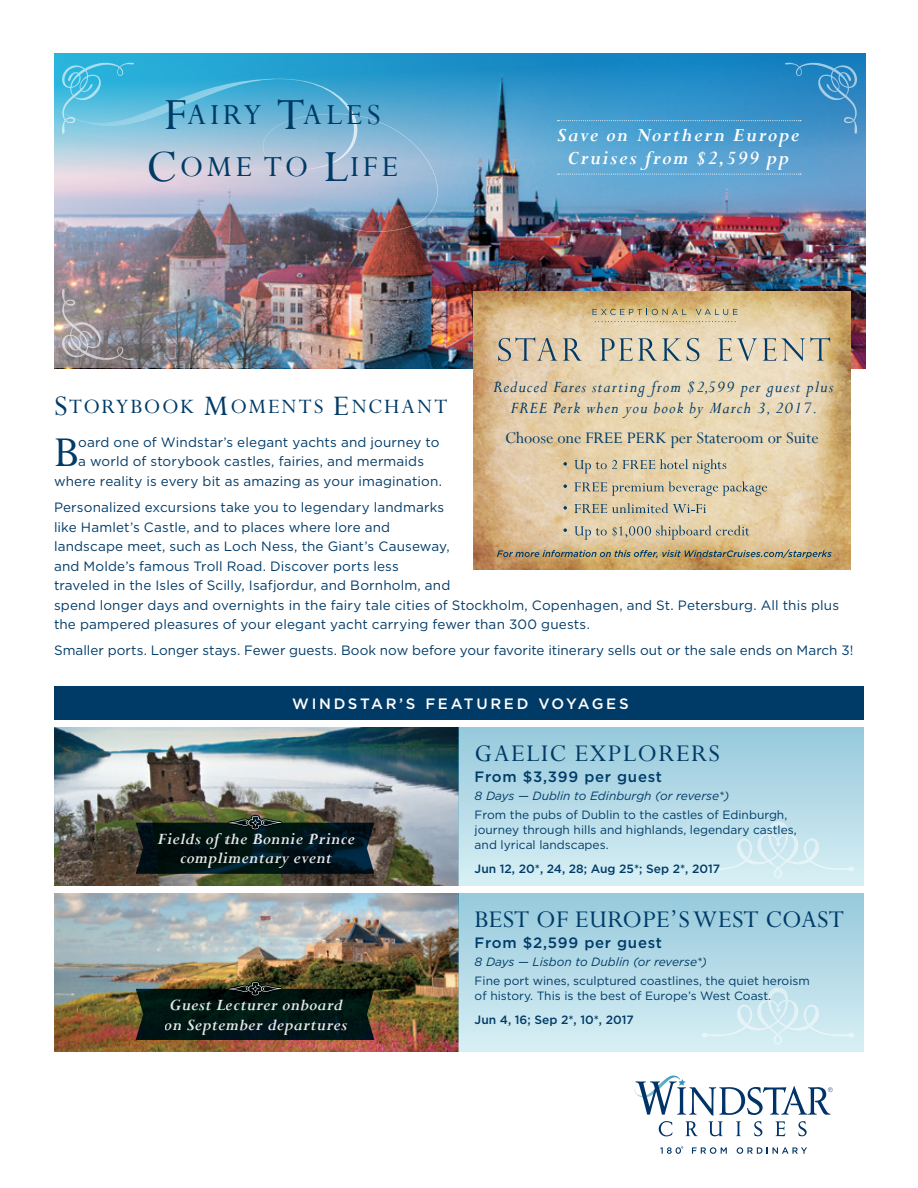
<style>
.page{position:relative;width:918px;height:1188px;background:#fff}
.page>*{position:absolute;margin:0;border:0;box-sizing:border-box;transform-origin:0 0}
.t1{font:47.55px "Perpetua";color:#003b68}
.t2{font:32.55px/51.8px "Perpetua";letter-spacing:.12em;color:#003b68;text-align:center}
.t3{font:27px "Perpetua Std";letter-spacing:.01em;color:#003b68}
.t4{font:27px "Perpetua Std";letter-spacing:.05em;color:#003b68}
.t5{font:22.95px "Perpetua Std";letter-spacing:.075em;color:#003b68}
.t6{font:italic 700 21px/23px "Perpetua";letter-spacing:.08em;color:#fff;text-align:center}
.t7{font:italic 700 18px/19.5px "Perpetua";letter-spacing:.02em;color:#fff;text-align:center}
.t8{font:italic 18px/21px "Perpetua";letter-spacing:.06em;color:#003b68;text-align:center}
.t9{font:18px "Perpetua";color:#003b68}
.t10{font:500 15px "Gotham";letter-spacing:.05em;color:#003b68}
.t11{font:500 15px "Gotham";letter-spacing:.18em;color:#fff}
.t12{font:13.5px/19.5px "Gotham";letter-spacing:.01em;color:#003b68}
.t13{font:12px/15px "Gotham";color:#003b68}
.t14{font:italic 12px "Gotham";color:#003b68}
.t15{font:500 12px "Gotham";color:#003b68}
.s1{font-size:49.8px}
.s2{font-size:31.8px}
</style>
<div class="page">
<div style="left:54px;top:686px;width:810px;height:34px;background:#003b68"></div>
<svg style="left:634px;top:1076px;width:199px;height:60px"></svg>
<svg style="left:660px;top:1146px;width:23px;height:8px"></svg>
<svg style="left:692px;top:1147px;width:35px;height:7px"></svg>
<svg style="left:737px;top:1147px;width:70px;height:7px"></svg>
<img style="left:54px;top:186px;width:812px;height:182px">
<svg style="left:54px;top:54px;width:812px;height:132px;background:#489dcb"></svg>
<svg style="left:54px;top:78px;width:384px;height:154px;background:#92b6d0"></svg>
<svg style="left:558px;top:174px;width:243px;height:1px"></svg>
<svg style="left:60px;top:62px;width:74px;height:72px;background:#5bc0e0"></svg>
<svg style="left:60px;top:289px;width:74px;height:72px;background:#968f91"></svg>
<svg style="left:558px;top:62px;width:301px;height:72px;background:#3290c8"></svg>
<img style="left:473px;top:291px;width:377px;height:279px">
<svg style="left:498px;top:337px;width:84px;height:24px;background:#bbb3a0"></svg>
<svg style="left:600px;top:338px;width:99px;height:23px;background:#b9b8a9"></svg>
<svg style="left:718px;top:338px;width:39px;height:23px"></svg>
<svg style="left:763px;top:337px;width:67px;height:24px;background:#c2bca6"></svg>
<svg style="left:594px;top:321px;width:143px;height:2px"></svg>
<svg style="left:593px;top:309px;width:93px;height:6px"></svg>
<svg style="left:696px;top:309px;width:41px;height:6px"></svg>
<svg style="left:497px;top:550px;width:335px;height:8px;background:#988e6f"></svg>
<svg style="left:563px;top:462px;width:4px;height:4px"></svg>
<svg style="left:575px;top:460px;width:42px;height:13px"></svg>
<svg style="left:623px;top:459px;width:103px;height:15px;background:#c6bea4"></svg>
<svg style="left:563px;top:484px;width:4px;height:4px"></svg>
<svg style="left:575px;top:482px;width:192px;height:14px;background:#c5bca1"></svg>
<svg style="left:563px;top:506px;width:4px;height:4px"></svg>
<svg style="left:575px;top:503px;width:131px;height:10px"></svg>
<svg style="left:563px;top:528px;width:4px;height:4px"></svg>
<svg style="left:575px;top:526px;width:174px;height:14px;background:#c4b99e"></svg>
<img style="left:54px;top:727px;width:404px;height:159px">
<div style="left:458px;top:727px;width:406px;height:159px;background:linear-gradient(to bottom,#96c9db,#d8eff5)"></div>
<svg style="left:702px;top:821px;width:152px;height:57px;background:#cce8ef"></svg>
<svg style="left:136px;top:813px;width:238px;height:61px;background:#11211e"></svg>
<img style="left:54px;top:894px;width:404px;height:158px">
<div style="left:458px;top:894px;width:406px;height:158px;background:linear-gradient(to bottom,#96c9db,#d8eff4)"></div>
<svg style="left:702px;top:988px;width:152px;height:57px;background:#cce8f0"></svg>
<svg style="left:136px;top:979px;width:238px;height:61px;background:#132119"></svg>
<p class="t2" style="left:146px;top:88px;width:253px"><span class="s1">F</span>AIRY <span class="s1">T</span>ALES<br><span class="s1">C</span>OME TO <span class="s1">L</span>IFE</p>
<p class="t6" style="left:557px;top:123px;width:244px">Save on Northern Europe<br>Cruises from $2,599 pp</p>
<p class="t8" style="left:493px;top:376px;width:342px">Reduced Fares starting from $2,599 per guest plus<br>FREE Perk when you book by March 3, 2017.</p>
<p class="t5" style="left:54px;top:395px;width:395px"><span class="s2">S</span>TORYBOOK <span class="s2">M</span>OMENTS <span class="s2">E</span>NCHANT</p>
<p class="t1" style="left:54px;top:423px;width:26px">B</p>
<p class="t12" style="left:78px;top:432px;width:363px">oard one of Windstar’s elegant yachts and journey to</p>
<p class="t9" style="left:505px;top:427px;width:315px">Choose one FREE PERK per Stateroom or Suite</p>
<p class="t12" style="left:78px;top:452px;width:347px">a world of storybook castles, fairies, and mermaids</p>
<p class="t12" style="left:54px;top:471px;width:390px">where reality is every bit as amazing as your imagination.</p>
<p class="t12" style="left:54px;top:497px;width:787px">Personalized excursions take you to legendary landmarks<br>like Hamlet’s Castle, and to places where lore and<br>landscape meet, such as Loch Ness, the Giant’s Causeway,<br>and Molde’s famous Troll Road. Discover ports less<br>traveled in the Isles of Scilly, Isafjordur, and Bornholm, and<br>spend longer days and overnights in the fairy tale cities of Stockholm, Copenhagen, and St. Petersburg. All this plus the pampered pleasures of your elegant yacht carrying fewer than 300 guests.</p>
<p class="t12" style="left:54px;top:641px;width:801px">Smaller ports. Longer stays. Fewer guests. Book now before your favorite itinerary sells out or the sale ends on March 3!</p>
<p class="t11" style="left:292px;top:694px;width:338px">WINDSTAR’S FEATURED VOYAGES</p>
<h3 class="t7" style="left:157px;top:829px;width:199px">Fields of the Bonnie Prince complimentary event</h3>
<h3 class="t7" style="left:165px;top:995px;width:184px;text-align:left">Guest Lecturer onboard on September departures</h3>
<p class="t4" style="left:475px;top:740px;width:247px">GAELIC EXPLORERS</p>
<p class="t10" style="left:475px;top:767px;width:189px">From $3,399 per guest</p>
<p class="t14" style="left:475px;top:788px;width:256px">8 Days — Dublin to Edinburgh (or reverse*)</p>
<p class="t13" style="left:475px;top:807px;width:324px">From the pubs of Dublin to the castles of Edinburgh, journey through hills and highlands, legendary castles, and lyrical landscapes.</p>
<p class="t15" style="left:475px;top:861px;width:247px">Jun 12, 20*, 24, 28; Aug 25*; Sep 2*, 2017</p>
<p class="t3" style="left:475px;top:906px;width:371px">BEST OF EUROPE’S WEST COAST</p>
<p class="t10" style="left:475px;top:933px;width:189px">From $2,599 per guest</p>
<p class="t14" style="left:475px;top:955px;width:234px">8 Days — Lisbon to Dublin (or reverse*)</p>
<p class="t13" style="left:475px;top:973px;width:337px">Fine port wines, sculptured coastlines, the quiet heroism of history. This is the best of Europe’s West Coast.</p>
<p class="t15" style="left:475px;top:1012px;width:161px">Jun 4, 16; Sep 2*, 10*, 2017</p>
</div>
